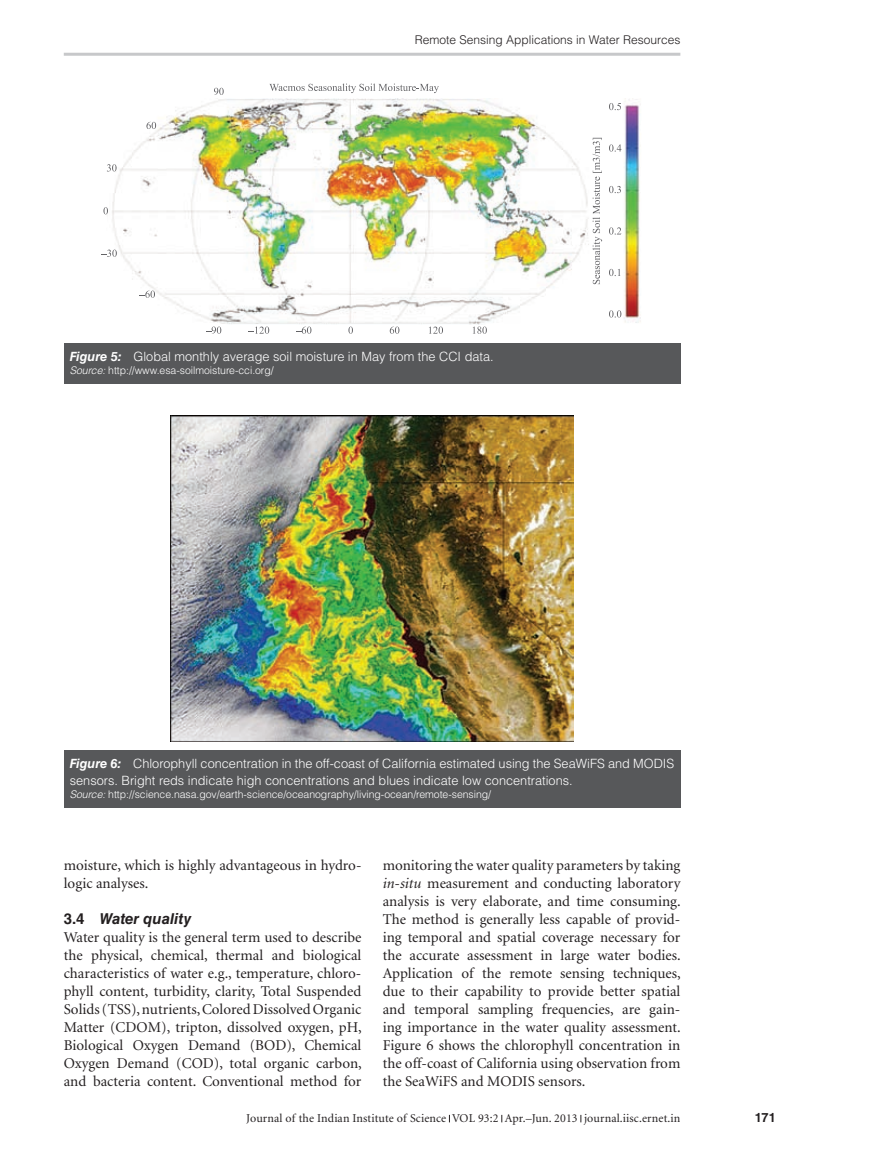
<style>
.page{position:relative;width:893px;height:1174px;background:#fff}
.page>*{position:absolute;margin:0;border:0;box-sizing:border-box;transform-origin:0 0}
.t1{font:15px/18px "Minion";color:#231f20;text-align:justify}
.t2{font:italic 700 15px "Helvetica LT Std";color:#231f20}
.t3{font:300 12.75px/16.5px "Helvetica LT Std";color:#fff}
.t4{font:700 12.75px "Helvetica LT Std";color:#231f20}
.t5{font:12px "Minion";letter-spacing:.01em;color:#231f20}
.t6{font:300 12px "Helvetica LT Std";color:#231f20}
.t7{font:300 10.5px "Helvetica LT Std";letter-spacing:-.005em;color:#fff}
.s1{font-weight:700;font-style:italic}
.s2{font-style:italic}
.s3{font-style:normal}
</style>
<div class="page">
<hr style="left:64px;top:53px;width:616px;height:3px;background:#c7c8ca">
<div style="left:64px;top:343px;width:616px;height:40px;background:#57585a"></div>
<img style="left:106px;top:98px;width:535px;height:226px">
<svg style="left:269px;top:84px;width:170px;height:9px"></svg>
<svg style="left:214px;top:88px;width:10px;height:7px"></svg>
<svg style="left:473px;top:326px;width:14px;height:8px"></svg>
<svg style="left:146px;top:122px;width:10px;height:7px"></svg>
<svg style="left:390px;top:326px;width:9px;height:8px"></svg>
<svg style="left:107px;top:164px;width:10px;height:7px"></svg>
<svg style="left:429px;top:326px;width:14px;height:8px"></svg>
<svg style="left:609px;top:103px;width:12px;height:7px"></svg>
<svg style="left:609px;top:144px;width:12px;height:8px"></svg>
<svg style="left:609px;top:186px;width:12px;height:7px"></svg>
<svg style="left:593px;top:138px;width:9px;height:146px"></svg>
<svg style="left:609px;top:227px;width:12px;height:8px"></svg>
<svg style="left:609px;top:269px;width:11px;height:7px"></svg>
<svg style="left:609px;top:310px;width:12px;height:7px"></svg>
<svg style="left:101px;top:250px;width:16px;height:7px"></svg>
<svg style="left:140px;top:290px;width:15px;height:8px"></svg>
<svg style="left:206px;top:326px;width:15px;height:8px"></svg>
<svg style="left:249px;top:326px;width:20px;height:8px"></svg>
<svg style="left:296px;top:326px;width:15px;height:8px"></svg>
<svg style="left:103px;top:207px;width:5px;height:7px"></svg>
<svg style="left:348px;top:326px;width:5px;height:8px"></svg>
<div style="left:64px;top:750px;width:616px;height:57px;background:#57585a"></div>
<img style="left:171px;top:415px;width:402px;height:326px">
<p class="t6" style="left:415px;top:32px;width:267px">Remote Sensing Applications in Water Resources</p>
<p class="t3" style="left:70px;top:348px;width:425px"><span class="s1">Figure 5:</span> Global monthly average soil moisture in May from the CCI data.</p>
<p class="t7" style="left:70px;top:364px;width:205px"><span class="s2">Source:</span> http://www.esa-soilmoisture-cci.org/</p>
<p class="t3" style="left:70px;top:755px;width:606px"><span class="s1">Figure 6:</span> Chlorophyll concentration in the off-coast of California estimated using the SeaWiFS and MODIS sensors. Bright reds indicate high concentrations and blues indicate low concentrations.</p>
<p class="t7" style="left:70px;top:788px;width:423px"><span class="s2">Source:</span> http://science.nasa.gov/earth-science/oceanography/living-ocean/remote-sensing/</p>
<p class="t1" style="left:64px;top:857px;width:299px">moisture, which is highly advantageous in hydro&shy;logic analyses.</p>
<p class="t2" style="left:64px;top:910px;width:129px"><span class="s3">3.4</span> Water quality</p>
<p class="t1" style="left:64px;top:929px;width:300px">Water quality is the general term used to describe the physical, chemical, thermal and biological characteristics of water e.g., temperature, chloro&shy;phyll content, turbidity, clarity, Total Suspended Solids (TSS), nutrients, Colored Dissolved Organic Matter (CDOM), tripton, dissolved oxygen, pH, Biological Oxygen Demand (BOD), Chemical Oxygen Demand (COD), total organic carbon, and bacteria content. Conventional method for</p>
<p class="t1" style="left:383px;top:857px;width:300px">monitoring the water quality parameters by taking <span class="s2">in-situ</span> measurement and conducting laboratory analysis is very elaborate, and time consuming.<br>The method is generally less capable of provid&shy;ing temporal and spatial coverage necessary for the accurate assessment in large water bodies.<br>Application of the remote sensing techniques, due to their capability to provide better spatial and temporal sampling frequencies, are gain&shy;ing importance in the water quality assessment.<br>Figure 6 shows the chlorophyll concentration in the off-coast of California using observation from the SeaWiFS and MODIS sensors.</p>
<p class="t5" style="left:246px;top:1112px;width:436px">Journal of the Indian Institute of Science VOL 93:2 Apr.–Jun. 2013 journal.iisc.ernet.in</p>
<p class="t4" style="left:755px;top:1110px;width:23px">171</p>
</div>
